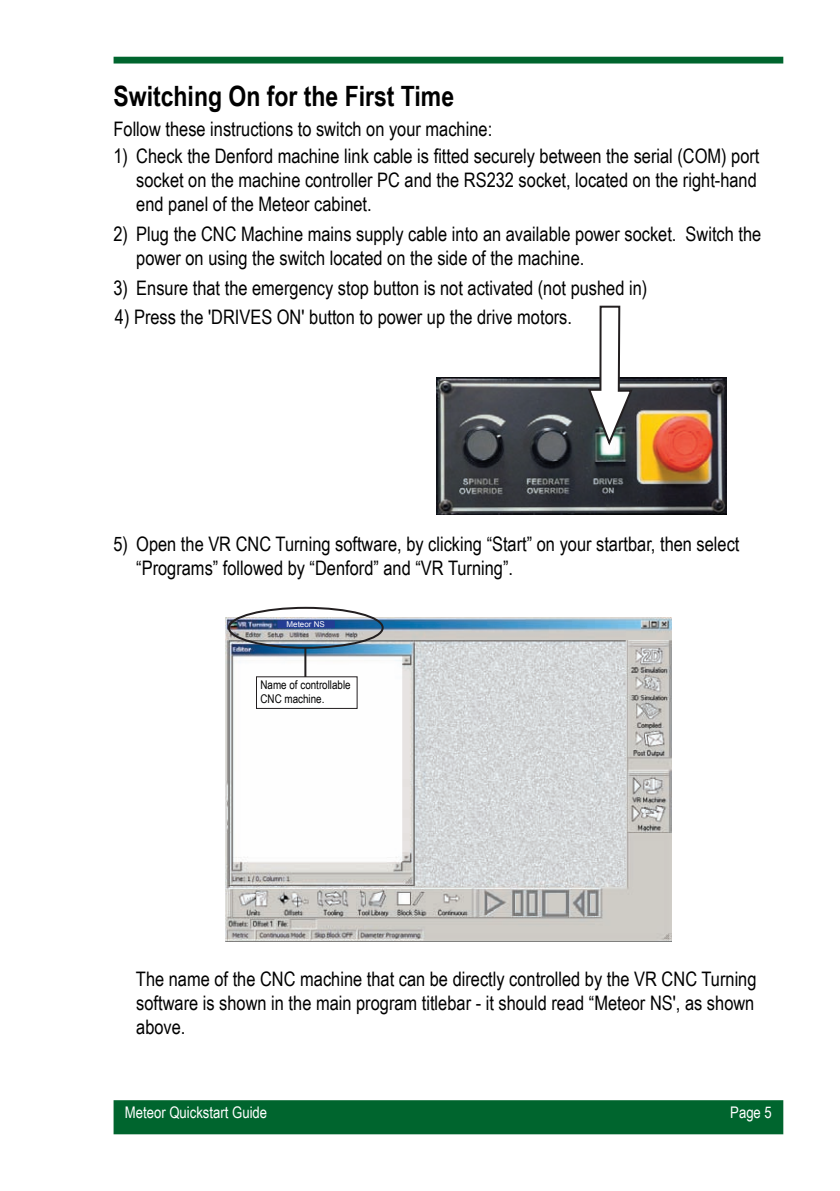
<style>
.page{position:relative;width:840px;height:1191px;background:#fff}
.page>*{position:absolute;margin:0;border:0;box-sizing:border-box;transform-origin:0 0}
.a5_subheading{font:700 28px "Arial Narrow";color:#000}
.a5_body_text_indent{font:20px/24px "Arial Narrow";color:#000}
.a5_body_text{font:20px "Arial Narrow";color:#000}
.t1{font:16px "Arial Narrow";color:#fff}
.a5_caption{font:12px/14.4px "Arial Narrow";color:#000}
.t2{font:8px "Arial";color:#fff}
</style>
<div class="page">
<div style="left:114px;top:1101px;width:667px;height:32px;background:#00652e"></div>
<div style="left:113px;top:1100px;width:669px;height:34px;border:2px solid #00652e"></div>
<div style="left:114px;top:58px;width:667px;height:5px;background:#00652e"></div>
<div style="left:113px;top:57px;width:669px;height:7px;border:2px solid #00652e"></div>
<img style="left:226px;top:617px;width:445px;height:324px">
<div style="left:228px;top:607px;width:155px;height:42px;border:2px solid #231f20;border-radius:50%"></div>
<hr style="left:304px;top:647px;width:2px;height:39px;background:#231f20">
<div style="left:256px;top:677px;width:101px;height:31px;background:#fff"></div>
<div style="left:256px;top:676px;width:101px;height:33px;border:1px solid #231f20"></div>
<img style="left:436px;top:377px;width:289px;height:137px">
<svg style="left:586px;top:305px;width:47px;height:143px"></svg>
<div style="left:278px;top:621px;width:55px;height:6px;background:#243d94"></div>
<div style="left:277px;top:620px;width:57px;height:8px;border:2px solid #243d94"></div>
<p class="a5_subheading" style="left:113px;top:75px;width:342px">Switching On for the First Time</p>
<p class="a5_body_text" style="left:113px;top:115px;width:380px">Follow these instructions to switch on your machine:</p>
<p class="a5_body_text_indent" style="left:136px;top:143px;width:624px;text-indent:-23px">1) Check the Denford machine link cable is fitted securely between the serial (COM) port socket on the machine controller PC and the RS232 socket, located on the right-hand end panel of the Meteor cabinet.</p>
<p class="a5_body_text_indent" style="left:136px;top:221px;width:626px;text-indent:-23px">2) Plug the CNC Machine mains supply cable into an available power socket. Switch the power on using the switch located on the side of the machine.</p>
<p class="a5_body_text_indent" style="left:113px;top:275px;width:535px">3) Ensure that the emergency stop button is not activated (not pushed in)</p>
<p class="a5_body_text_indent" style="left:115px;top:304px;width:458px">4) Press the 'DRIVES ON' button to power up the drive motors.</p>
<p class="a5_body_text_indent" style="left:136px;top:531px;width:604px;text-indent:-23px">5) Open the VR CNC Turning software, by clicking “Start” on your startbar, then select “Programs” followed by “Denford” and “VR Turning”.</p>
<p class="t2" style="left:286px;top:619px;width:40px">Meteor NS</p>
<p class="a5_caption" style="left:260px;top:677px;width:92px">Name of controllable<br>CNC machine.</p>
<p class="a5_body_text_indent" style="left:136px;top:966px;width:621px;text-align:justify">The name of the CNC machine that can be directly controlled by the VR CNC Turning software is shown in the main program titlebar - it should read “Meteor NS', as shown above.</p>
<p class="t1" style="left:125px;top:1100px;width:144px">Meteor Quickstart Guide</p>
<p class="t1" style="left:729px;top:1100px;width:43px">Page 5</p>
</div>
